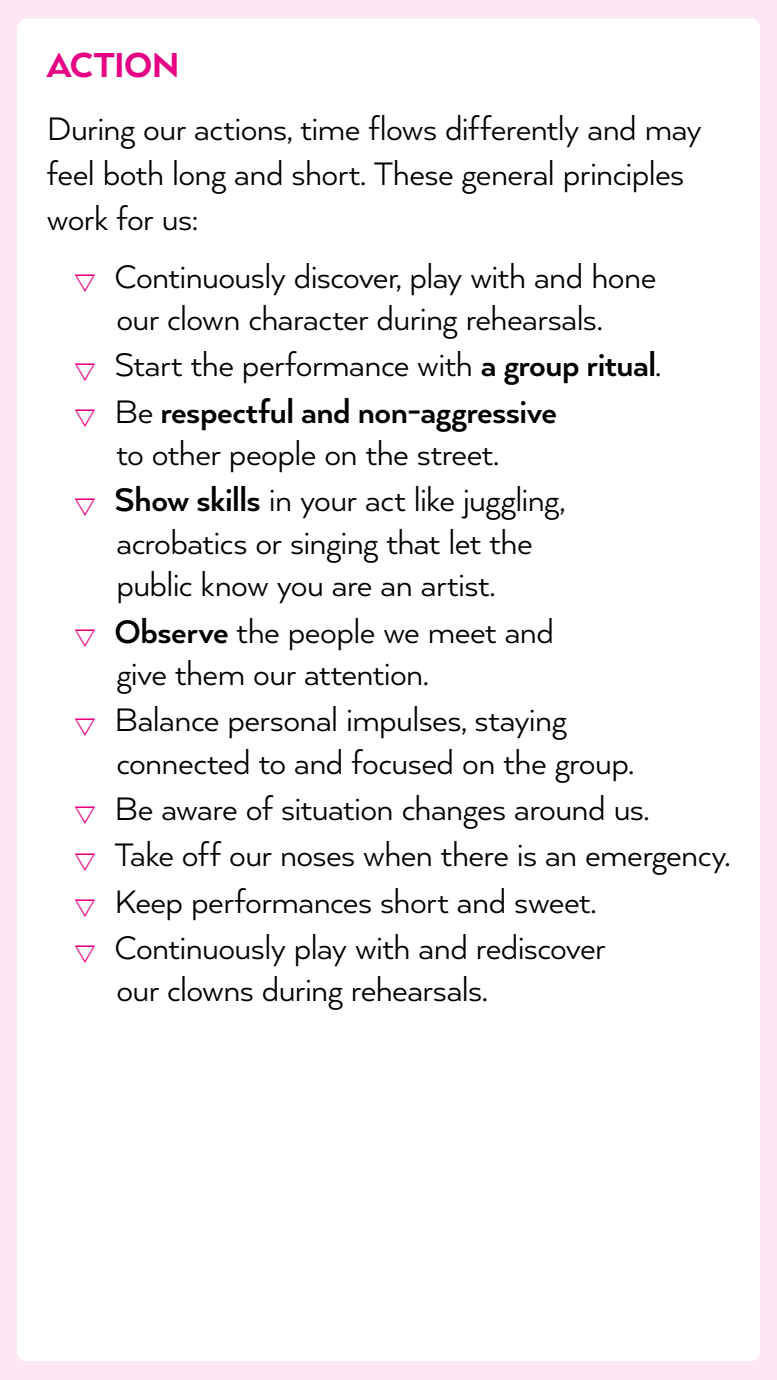
<style>
.page{position:relative;width:777px;height:1380px;background:#fff}
.page>*{position:absolute;margin:0;border:0;box-sizing:border-box;transform-origin:0 0}
.t1{font:800 40px "Arquitecta";letter-spacing:-.015em;color:#e50084}
.t2{font:37.5px/42.5px "Arquitecta";letter-spacing:-.015em;color:#000}
.t3{font:700 37.5px/46.2px "Arquitecta";letter-spacing:-.015em;color:#000}
.s1{font-weight:400}
.s2{font-weight:700}
</style>
<div class="page">
<div style="left:0;top:0;width:776px;height:1380px;background:#fce7f2"></div>
<div style="left:17px;top:19px;width:742px;height:1342px;background:#fff;border-radius:10px"></div>
<p class="t1" style="left:47px;top:40px;width:134px">ACTION</p>
<p class="t2" style="left:47px;top:105px;width:656px;line-height:45px">During our actions, time flows differently and may feel both long and short. These general principles work for us:</p>
<p class="t2" style="left:114px;top:254px;width:543px">Continuously discover, play with and hone our clown character during rehearsals.</p>
<p class="t3" style="left:114px;top:341px;width:547px"><span class="s1">Start the performance with</span> a group ritual<span class="s1">.<br>Be</span> respectful and non-aggressive</p>
<p class="t2" style="left:114px;top:429px;width:452px;line-height:46.2px">to other people on the street.<br><span class="s2">Show skills</span> in your act like juggling,</p>
<p class="t2" style="left:116px;top:520px;width:417px">acrobatics or singing that let the public know you are an artist.</p>
<p class="t2" style="left:114px;top:609px;width:441px"><span class="s2">Observe</span> the people we meet and give them our attention.</p>
<p class="t2" style="left:114px;top:697px;width:520px">Balance personal impulses, staying connected to and focused on the group.</p>
<p class="t2" style="left:114px;top:784px;width:616px;line-height:46.2px">Be aware of situation changes around us.<br>Take off our noses when there is an emergency.<br>Keep performances short and sweet.<br>Continuously play with and rediscover</p>
<p class="t2" style="left:116px;top:967px;width:372px">our clowns during rehearsals.</p>
</div>
